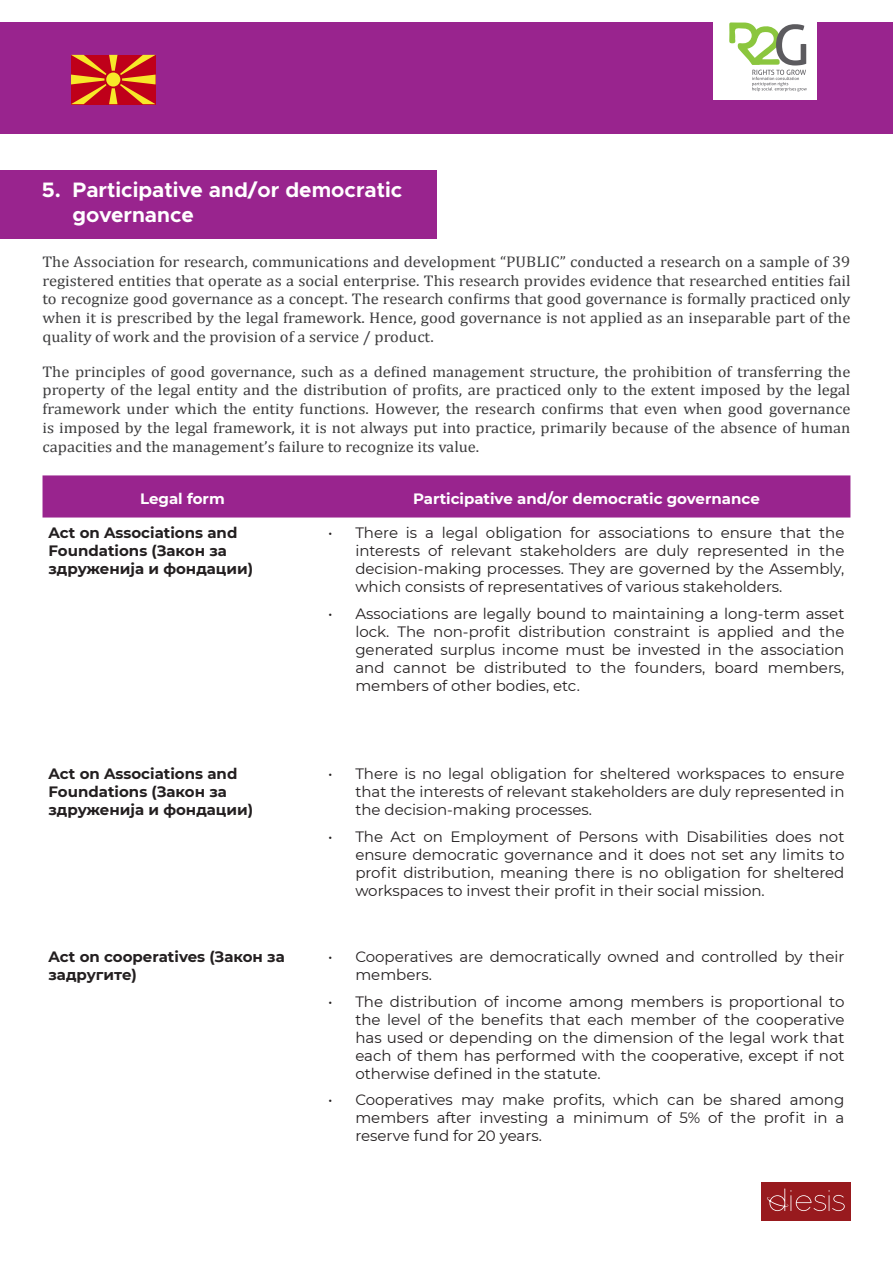
<style>
.page{position:relative;width:893px;height:1263px;background:#fff}
.page>*{position:absolute;margin:0;border:0;box-sizing:border-box;transform-origin:0 0}
.t1{font:700 21px/25.2px "Metropolis";color:#fff}
.t2{font:15.45px/18.6px "Cambria";color:#3e3e3f;text-align:justify;scale:1.06 1}
.t3{font:15px/18px "Montserrat";color:#231f20;text-align:justify}
.t4{font:700 15px/18px "Montserrat";color:#231f20}
.t5{font:700 15px "Montserrat";color:#fff}
</style>
<div class="page">
<div style="left:0;top:22px;width:893px;height:112px;background:#99248e"></div>
<div style="left:713px;top:0;width:103px;height:100px;background:#fff"></div>
<svg style="left:729px;top:22px;width:78px;height:69px"></svg>
<div style="left:761px;top:1182px;width:89px;height:38px;background:#981a1e"></div>
<svg style="left:767px;top:1188px;width:78px;height:23px"></svg>
<svg style="left:71px;top:55px;width:85px;height:49px"></svg>
<svg style="left:104px;top:71px;width:18px;height:17px"></svg>
<div style="left:106px;top:72px;width:14px;height:15px;background:#f7e829;border-radius:50%"></div>
<div style="left:43px;top:475px;width:807px;height:42px;background:#99248e"></div>
<div style="left:0;top:170px;width:437px;height:69px;background:#99248e"></div>
<p class="t1" style="left:73px;top:177px;width:331px;text-indent:-31px">5. Participative and/or democratic governance</p>
<p class="t2" style="left:43px;top:253px;width:764px">The Association for research, communications and development “PUBLIC” conducted a research on a sample of 39 registered entities that operate as a social enterprise. This research provides evidence that researched entities fail to recognize good governance as a concept. The research confirms that good governance is formally practiced only when it is prescribed by the legal framework. Hence, good governance is not applied as an inseparable part of the quality of work and the provision of a service / product.</p>
<p class="t2" style="left:43px;top:362px;width:764px">The principles of good governance, such as a defined management structure, the prohibition of transferring the property of the legal entity and the distribution of profits, are practiced only to the extent imposed by the legal framework under which the entity functions. However, the research confirms that even when good governance is imposed by the legal framework, it is not always put into practice, primarily because of the absence of human capacities and the management’s failure to recognize its value.</p>
<p class="t5" style="left:140px;top:488px;width:86px">Legal form</p>
<p class="t5" style="left:413px;top:488px;width:348px">Participative and/or democratic governance</p>
<p class="t4" style="left:49px;top:523px;width:206px">Act on Associations and<br>Foundations (Закон за здруженија и фондации)</p>
<p class="t3" style="left:355px;top:523px;width:491px;text-indent:-27px">• There is a legal obligation for associations to ensure that the interests of relevant stakeholders are duly represented in the decision-making processes. They are governed by the Assembly, which consists of representatives of various stakeholders.</p>
<p class="t3" style="left:355px;top:604px;width:491px;text-indent:-27px">• Associations are legally bound to maintaining a long-term asset lock. The non-profit distribution constraint is applied and the generated surplus income must be invested in the association and cannot be distributed to the founders, board members, members of other bodies, etc.</p>
<p class="t4" style="left:49px;top:764px;width:206px">Act on Associations and<br>Foundations (Закон за здруженија и фондации)</p>
<p class="t3" style="left:355px;top:764px;width:491px;text-indent:-27px">• There is no legal obligation for sheltered workspaces to ensure that the interests of relevant stakeholders are duly represented in the decision-making processes.</p>
<p class="t3" style="left:355px;top:827px;width:491px;text-indent:-27px">• The Act on Employment of Persons with Disabilities does not ensure democratic governance and it does not set any limits to profit distribution, meaning there is no obligation for sheltered workspaces to invest their profit in their social mission.</p>
<p class="t4" style="left:49px;top:947px;width:238px">Act on cooperatives (Закон за задругите)</p>
<p class="t3" style="left:355px;top:947px;width:491px;text-indent:-27px">• Cooperatives are democratically owned and controlled by their members.</p>
<p class="t3" style="left:355px;top:992px;width:491px;text-indent:-27px">• The distribution of income among members is proportional to the level of the benefits that each member of the cooperative has used or depending on the dimension of the legal work that each of them has performed with the cooperative, except if not otherwise defined in the statute.</p>
<p class="t3" style="left:355px;top:1090px;width:491px;text-indent:-27px">• Cooperatives may make profits, which can be shared among members after investing a minimum of 5% of the profit in a reserve fund for 20 years.</p>
</div>
